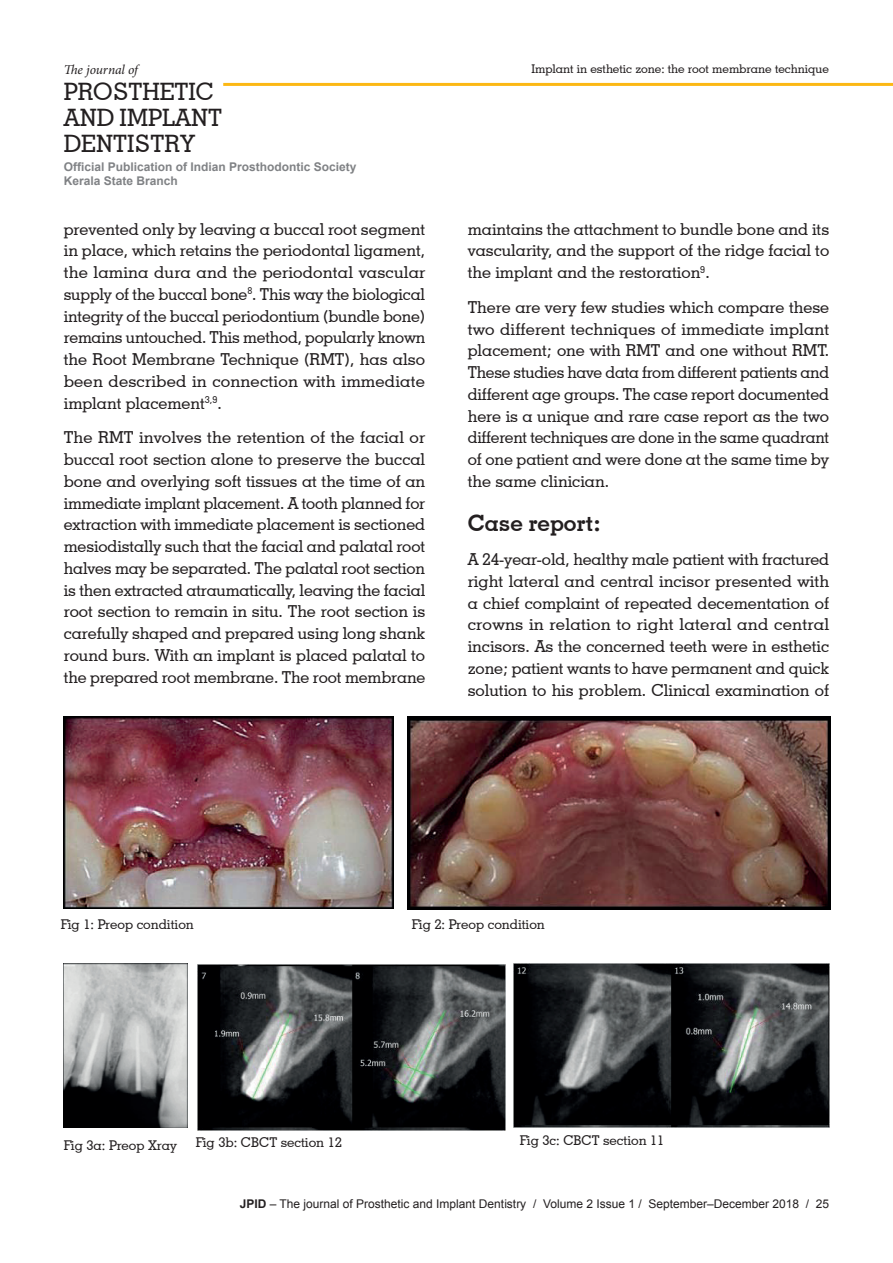
<style>
.page{position:relative;width:893px;height:1263px;background:#fff}
.page>*{position:absolute;margin:0;border:0;box-sizing:border-box;transform-origin:0 0}
.t1{font:500 24px/26.2px "Geometric Slab 703 BT";color:#231f20}
.t2{font:700 22.5px "Geometric Slab 703 BT";color:#231f20}
.t3{font:500 16.5px/21.8px "Geometric Slab 703 BT";color:#231f20;text-align:justify}
.t4{font:500 13.5px "Geometric Slab 703 BT";color:#231f20}
.t5{font:italic 13.5px "Minion Pro";letter-spacing:-.01em;color:#231f20}
.t6{font:12px "Arial";color:#231f20}
.t7{font:700 12px/14.4px "Arial";color:#808285}
.t8{font:500 12px "Geometric Slab 703 BT";color:#231f20}
.s1{font-weight:700}
</style>
<div class="page">
<hr style="left:223px;top:83px;width:670px;height:3px;background:#fcb814">
<img style="left:64px;top:716px;width:330px;height:193px">
<img style="left:407px;top:716px;width:423px;height:193px">
<img style="left:64px;top:964px;width:123px;height:164px">
<img style="left:198px;top:964px;width:308px;height:166px">
<img style="left:514px;top:964px;width:315px;height:164px">
<p class="t5" style="left:64px;top:60px;width:76px">The journal of</p>
<h1 class="t1" style="left:64px;top:78px;width:160px">PROSTHETIC<br>AND IMPLANT<br>DENTISTRY</h1>
<p class="t7" style="left:64px;top:160px;width:294px">Official Publication of Indian Prosthodontic Society<br>Kerala State Branch</p>
<p class="t3" style="left:64px;top:218px;width:363px">prevented only by leaving a buccal root segment in place, which retains the periodontal ligament, the lamina dura and the periodontal vascular supply of the buccal bone<sup>8</sup>. This way the biological integrity of the buccal periodontium (bundle bone) remains untouched. This method, popularly known the Root Membrane Technique (RMT), has also been described in connection with immediate implant placement<sup>3,9</sup>.</p>
<p class="t3" style="left:64px;top:426px;width:363px">The RMT involves the retention of the facial or buccal root section alone to preserve the buccal bone and overlying soft tissues at the time of an immediate implant placement. A tooth planned for extraction with immediate placement is sectioned mesiodistally such that the facial and palatal root halves may be separated. The palatal root section is then extracted atraumatically, leaving the facial root section to remain in situ. The root section is carefully shaped and prepared using long shank round burs. With an implant is placed palatal to the prepared root membrane. The root membrane</p>
<p class="t8" style="left:531px;top:61px;width:299px">Implant in esthetic zone: the root membrane technique</p>
<p class="t3" style="left:468px;top:218px;width:363px">maintains the attachment to bundle bone and its vascularity, and the support of the ridge facial to the implant and the restoration<sup>9</sup>.</p>
<p class="t3" style="left:468px;top:296px;width:363px">There are very few studies which compare these two different techniques of immediate implant placement; one with RMT and one without RMT.<br>These studies have data from different patients and different age groups. The case report documented here is a unique and rare case report as the two different techniques are done in the same quadrant of one patient and were done at the same time by the same clinician.</p>
<h2 class="t2" style="left:468px;top:509px;width:134px">Case report:</h2>
<p class="t3" style="left:468px;top:548px;width:363px">A 24-year-old, healthy male patient with fractured right lateral and central incisor presented with a chief complaint of repeated decementation of crowns in relation to right lateral and central incisors. As the concerned teeth were in esthetic zone; patient wants to have permanent and quick solution to his problem. Clinical examination of</p>
<p class="t4" style="left:61px;top:916px;width:135px">Fig 1: Preop condition</p>
<p class="t4" style="left:412px;top:916px;width:135px">Fig 2: Preop condition</p>
<p class="t4" style="left:64px;top:1137px;width:115px">Fig 3a: Preop Xray</p>
<p class="t4" style="left:196px;top:1134px;width:148px">Fig 3b: CBCT section 12</p>
<p class="t4" style="left:520px;top:1132px;width:146px">Fig 3c: CBCT section 11</p>
<p class="t6" style="left:240px;top:1196px;width:591px"><span class="s1">JPID</span> – The journal of Prosthetic and Implant Dentistry / Volume 2 Issue 1 / September–December 2018 / 25</p>
</div>
